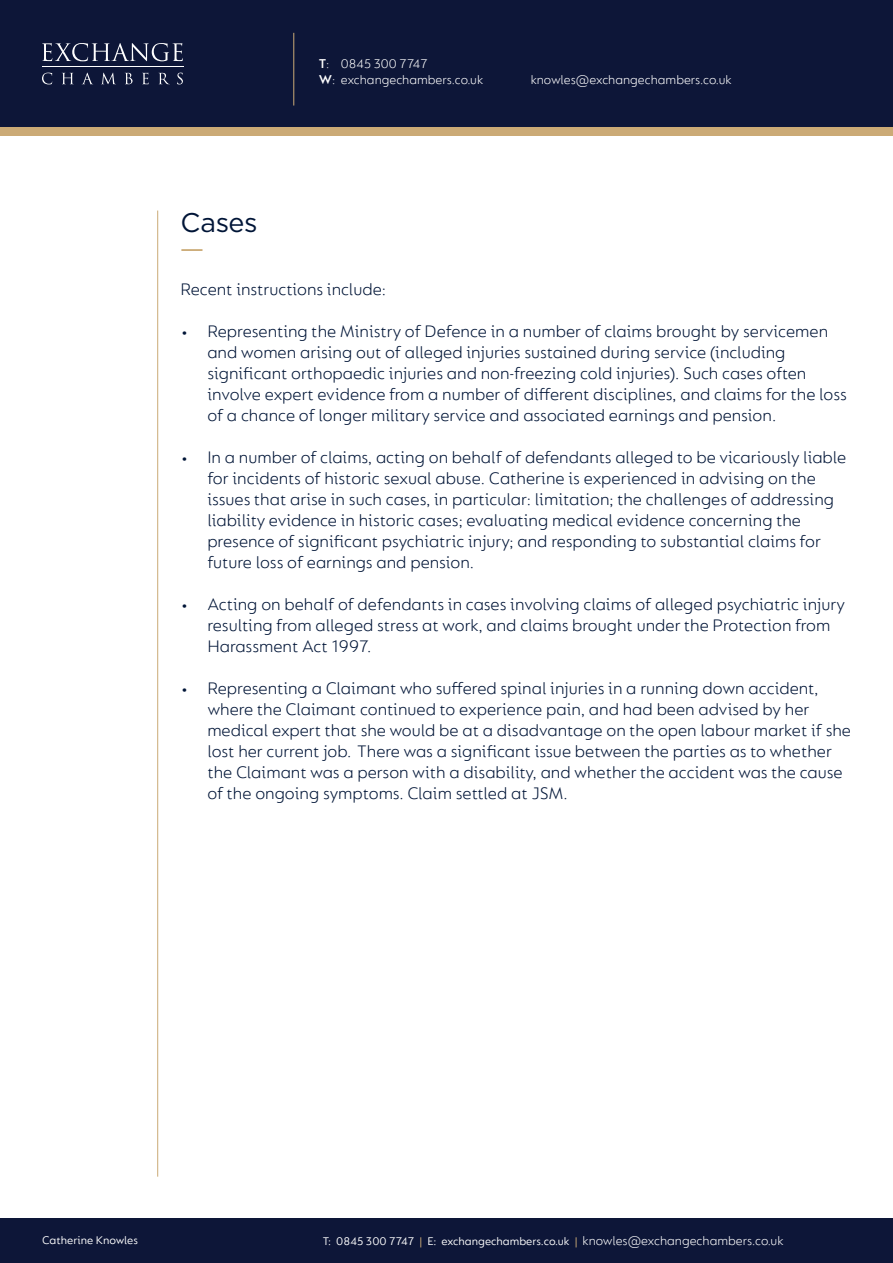
<style>
.page{position:relative;width:893px;height:1263px;background:#fff}
.page>*{position:absolute;margin:0;border:0;box-sizing:border-box;transform-origin:0 0}
.t1{font:27px "Gotham";letter-spacing:-.015em;color:#001537}
.t2{font:300 18px/21px "FS Lucas";color:#001537}
.t3{font:300 13.5px/16.2px "FS Lucas";color:#fff}
.t4{font:12px "FS Lucas";color:#fff}
.s1{font-weight:600}
.s2{color:#cbaa76}
</style>
<div class="page">
<div style="left:0;top:64px;width:893px;height:72px;background:#cbaa76"></div>
<div style="left:0;top:0;width:893px;height:127px;background:#0d1638"></div>
<div style="left:0;top:1219px;width:893px;height:44px;background:#0d1638"></div>
<hr style="left:42px;top:67px;width:142px;height:1px;background:#fff">
<svg style="left:42px;top:43px;width:141px;height:18px"></svg>
<svg style="left:42px;top:73px;width:10px;height:11px"></svg>
<svg style="left:62px;top:73px;width:11px;height:11px"></svg>
<svg style="left:82px;top:73px;width:11px;height:11px"></svg>
<svg style="left:102px;top:73px;width:13px;height:11px"></svg>
<svg style="left:125px;top:73px;width:8px;height:11px"></svg>
<svg style="left:142px;top:73px;width:7px;height:11px"></svg>
<svg style="left:159px;top:73px;width:10px;height:11px"></svg>
<svg style="left:177px;top:73px;width:6px;height:11px"></svg>
<hr style="left:293px;top:33px;width:1px;height:73px;background:#cbaa76">
<hr style="left:157px;top:211px;width:1px;height:966px;background:#cbaa76">
<hr style="left:181px;top:249px;width:21px;height:2px;background:#cbaa76">
<p class="t1" style="left:180px;top:205px;width:79px">Cases</p>
<p class="t3" style="left:319px;top:55px;width:166px"><span class="s1">T</span>: 0845 300 7747<br><span class="s1">W</span>: exchangechambers.co.uk</p>
<p class="t3" style="left:531px;top:71px;width:202px">knowles@exchangechambers.co.uk</p>
<p class="t2" style="left:180px;top:278px;width:207px">Recent instructions include:</p>
<p class="t2" style="left:207px;top:320px;width:641px;text-indent:-27px">• Representing the Ministry of Defence in a number of claims brought by servicemen and women arising out of alleged injuries sustained during service (including significant orthopaedic injuries and non-freezing cold injuries). Such cases often involve expert evidence from a number of different disciplines, and claims for the loss of a chance of longer military service and associated earnings and pension.</p>
<p class="t2" style="left:207px;top:446px;width:641px;text-indent:-27px">• In a number of claims, acting on behalf of defendants alleged to be vicariously liable for incidents of historic sexual abuse. Catherine is experienced in advising on the issues that arise in such cases, in particular: limitation; the challenges of addressing liability evidence in historic cases; evaluating medical evidence concerning the presence of significant psychiatric injury; and responding to substantial claims for future loss of earnings and pension.</p>
<p class="t2" style="left:207px;top:593px;width:639px;text-indent:-27px">• Acting on behalf of defendants in cases involving claims of alleged psychiatric injury resulting from alleged stress at work, and claims brought under the Protection from<br>Harassment Act 1997.</p>
<p class="t2" style="left:207px;top:677px;width:645px;text-indent:-27px">• Representing a Claimant who suffered spinal injuries in a running down accident, where the Claimant continued to experience pain, and had been advised by her medical expert that she would be at a disadvantage on the open labour market if she lost her current job. There was a significant issue between the parties as to whether the Claimant was a person with a disability, and whether the accident was the cause of the ongoing symptoms. Claim settled at JSM.</p>
<p class="t3" style="left:583px;top:1233px;width:202px">knowles@exchangechambers.co.uk</p>
<p class="t4" style="left:42px;top:1233px;width:97px">Catherine Knowles</p>
<p class="t4" style="left:323px;top:1235px;width:256px">T: 0845 300 7747 <span class="s2">|</span> E: exchangechambers.co.uk <span class="s2">|</span></p>
</div>
